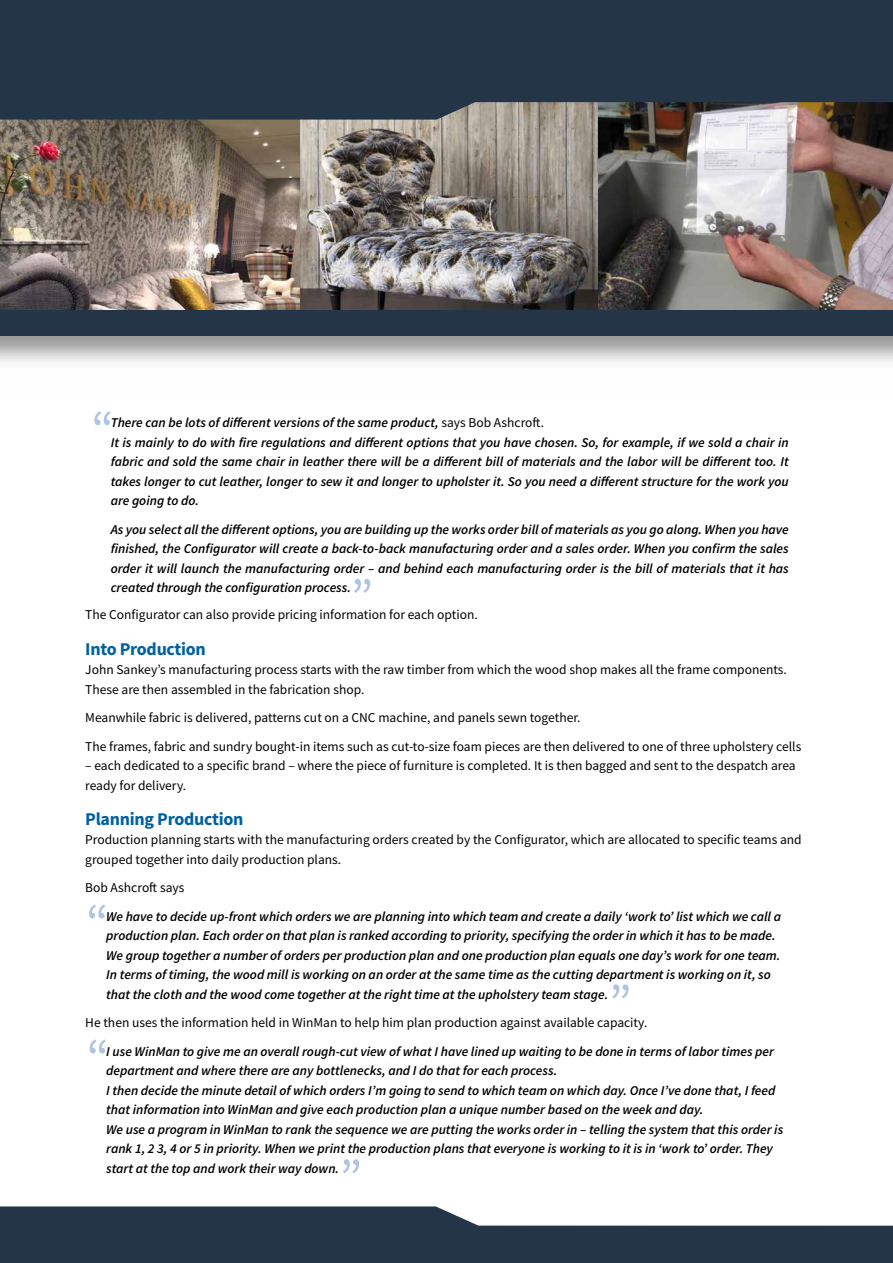
<style>
.page{position:relative;width:893px;height:1263px;background:#fff}
.page>*{position:absolute;margin:0;border:0;box-sizing:border-box;transform-origin:0 0}
.t1{font:52.5px "Source Sans Pro";color:#adc4e3}
.t2{font:700 18px "Source Sans Pro";letter-spacing:-.015em;color:#00619f}
.t3{font:italic 600 13.5px/19.5px "Source Sans Pro";color:#000}
.t4{font:13.5px/19.5px "Source Sans Pro";color:#000}
.s1{font-weight:400;font-style:normal}
</style>
<div class="page">
<svg style="left:0;top:1206px;width:893px;height:57px;fill:#233546"></svg>
<img style="left:300px;top:120px;width:593px;height:190px">
<img style="left:0;top:120px;width:300px;height:190px">
<div style="left:0;top:310px;width:893px;height:26px;background:#233546"></div>
<svg style="left:0;top:0;width:893px;height:120px;background:#293948"></svg>
<h1 class="t1" style="left:91px;top:397px;width:24px">“</h1>
<p class="t3" style="left:111px;top:413px;width:680px">There can be lots of different versions of the same product, <span class="s1">says Bob Ashcroft.<br></span>It is mainly to do with fire regulations and different options that you have chosen. So, for example, if we sold a chair in fabric and sold the same chair in leather there will be a different bill of materials and the labor will be different too. It takes longer to cut leather, longer to sew it and longer to upholster it. So you need a different structure for the work you are going to do.</p>
<p class="t3" style="left:111px;top:519px;width:680px;text-align:justify">As you select all the different options, you are building up the works order bill of materials as you go along. When you have finished, the Configurator will create a back-to-back manufacturing order and a sales order. When you confirm the sales order it will launch the manufacturing order – and behind each manufacturing order is the bill of materials that it has created through the configuration process.</p>
<p class="t4" style="left:85px;top:605px;width:394px">The Configurator can also provide pricing information for each option.</p>
<h2 class="t2" style="left:85px;top:636px;width:122px">Into Production</h2>
<p class="t4" style="left:85px;top:660px;width:703px">John Sankey’s manufacturing process starts with the raw timber from which the wood shop makes all the frame components.<br>These are then assembled in the fabrication shop.</p>
<p class="t4" style="left:85px;top:703px;width:718px;line-height:28.5px">Meanwhile fabric is delivered, patterns cut on a CNC machine, and panels sewn together.<br>The frames, fabric and sundry bought-in items such as cut-to-size foam pieces are then delivered to one of three upholstery cells</p>
<p class="t4" style="left:85px;top:756px;width:712px">– each dedicated to a specific brand – where the piece of furniture is completed. It is then bagged and sent to the despatch area ready for delivery.</p>
<h2 class="t2" style="left:85px;top:807px;width:160px">Planning Production</h2>
<p class="t4" style="left:85px;top:830px;width:718px">Production planning starts with the manufacturing orders created by the Configurator, which are allocated to specific teams and grouped together into daily production plans.</p>
<p class="t4" style="left:85px;top:878px;width:101px">Bob Ashcroft says</p>
<p class="t3" style="left:106px;top:906px;width:676px">We have to decide up-front which orders we are planning into which team and create a daily ‘work to’ list which we call a production plan. Each order on that plan is ranked according to priority, specifying the order in which it has to be made.<br>We group together a number of orders per production plan and one production plan equals one day’s work for one team.<br>In terms of timing, the wood mill is working on an order at the same time as the cutting department is working on it, so that the cloth and the wood come together at the right time at the upholstery team stage.</p>
<p class="t4" style="left:85px;top:1013px;width:564px">He then uses the information held in WinMan to help him plan production against available capacity.</p>
<p class="t3" style="left:106px;top:1041px;width:678px">I use WinMan to give me an overall rough-cut view of what I have lined up waiting to be done in terms of labor times per department and where there are any bottlenecks, and I do that for each process.<br>I then decide the minute detail of which orders I’m going to send to which team on which day. Once I’ve done that, I feed that information into WinMan and give each production plan a unique number based on the week and day.<br>We use a program in WinMan to rank the sequence we are putting the works order in – telling the system that this order is rank 1, 2 3, 4 or 5 in priority. When we print the production plans that everyone is working to it is in ‘work to’ order. They start at the top and work their way down.</p>
<h1 class="t1" style="left:351px;top:565px;width:24px">”</h1>
<h1 class="t1" style="left:86px;top:890px;width:24px">“</h1>
<h1 class="t1" style="left:609px;top:970px;width:24px">”</h1>
<h1 class="t1" style="left:87px;top:1025px;width:24px">“</h1>
<h1 class="t1" style="left:340px;top:1145px;width:24px">”</h1>
</div>
